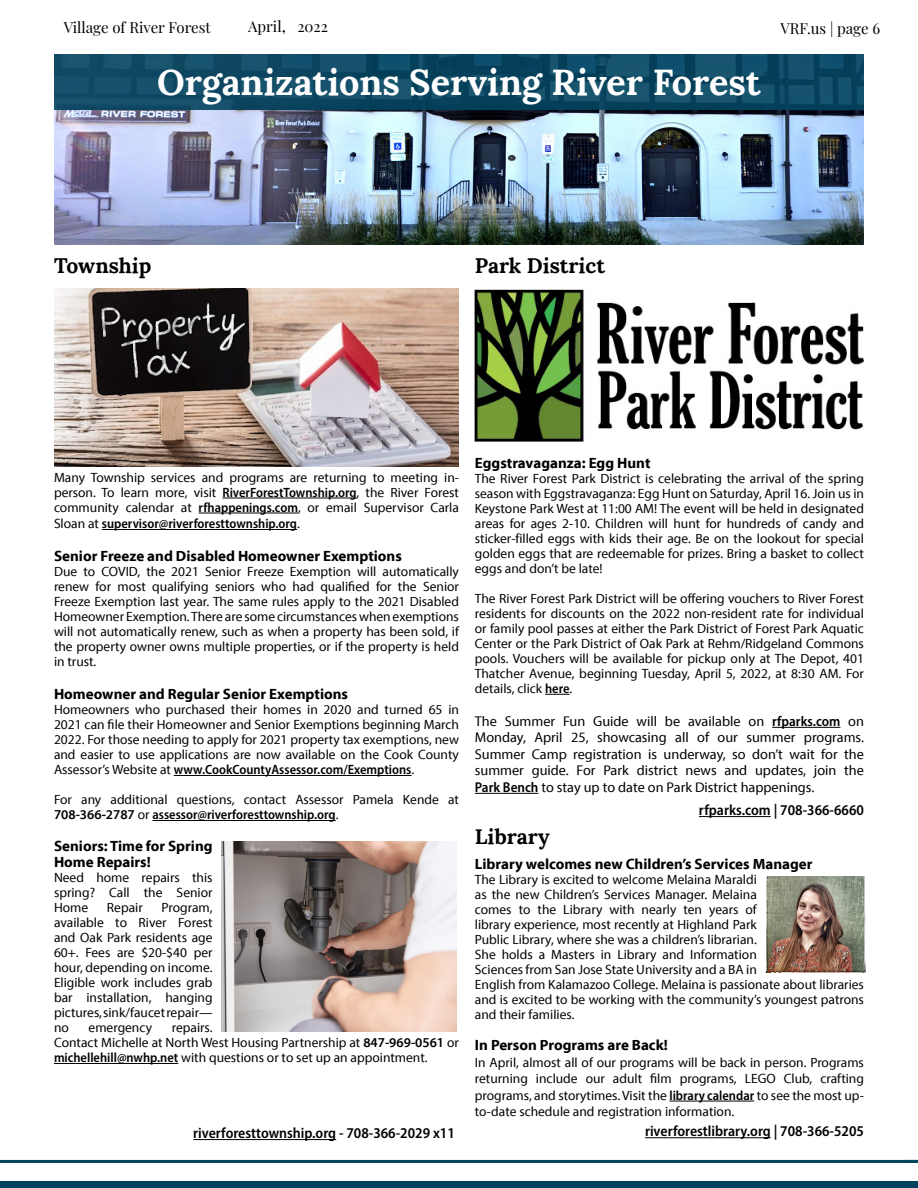
<style>
.page{position:relative;width:918px;height:1188px;background:#fff}
.page>*{position:absolute;margin:0;border:0;box-sizing:border-box;transform-origin:0 0}
.t1{font:700 36px "Lora";color:#fff}
.t2{font:700 21px "Lora";color:#000}
.t3{font:700 15px/16.5px "Myriad Pro";color:#000}
.t4{font:600 semi-condensed 15px "Myriad Pro";color:#000}
.t5{font:15px "Playfair Display";color:#000}
.t6{font:14.25px/16.5px "Myriad Pro";color:#000;text-align:justify}
.t7{font:13.5px/15px "Myriad Pro";color:#000;text-align:justify}
.t8{font:600 semi-condensed 13.5px "Myriad Pro";color:#000}
.s1{font-size:16.5px}
.s2{font-weight:600;font-stretch:semi-condensed}
.s3{font-weight:400;font-stretch:normal}
.s4{font-weight:600}
</style>
<div class="page">
<hr style="left:222px;top:498px;width:135px;height:1px;background:#000">
<hr style="left:199px;top:513px;width:99px;height:1px;background:#000">
<hr style="left:102px;top:529px;width:173px;height:1px;background:#000">
<svg style="left:275px;top:529px;width:22px;height:1px"></svg>
<hr style="left:174px;top:775px;width:238px;height:1px;background:#000">
<hr style="left:152px;top:820px;width:184px;height:1px;background:#000">
<hr style="left:54px;top:1063px;width:124px;height:1px;background:#000">
<img style="left:54px;top:109px;width:810px;height:135px">
<div style="left:54px;top:54px;width:810px;height:55px;background:linear-gradient(to right,#134c67,#0c4964)"></div>
<div style="left:0;top:1181px;width:918px;height:7px;background:#03435e"></div>
<hr style="left:0;top:1160px;width:918px;height:3px;background:#03435e">
<hr style="left:699px;top:816px;width:72px;height:1px;background:#000">
<hr style="left:193px;top:1139px;width:143px;height:1px;background:#000">
<hr style="left:645px;top:1137px;width:126px;height:1px;background:#000">
<hr style="left:669px;top:1101px;width:85px;height:1px;background:#000">
<img style="left:54px;top:288px;width:405px;height:178px">
<svg style="left:545px;top:694px;width:25px;height:1px"></svg>
<hr style="left:772px;top:727px;width:68px;height:1px;background:#000">
<hr style="left:475px;top:793px;width:63px;height:1px;background:#000">
<img style="left:475px;top:289px;width:389px;height:153px">
<img style="left:765px;top:876px;width:100px;height:96px">
<img style="left:221px;top:841px;width:236px;height:190px">
<p class="t5" style="left:248px;top:15px;width:39px">April<span class="s1">,</span></p>
<p class="t5" style="left:64px;top:15px;width:148px">Village of River Forest</p>
<p class="t5" style="left:297px;top:15px;width:32px">2022</p>
<p class="t5" style="left:780px;top:16px;width:101px">VRF.us | page 6</p>
<h1 class="t1" style="left:157px;top:52px;width:605px">Organizations Serving River Forest</h1>
<h2 class="t2" style="left:54px;top:248px;width:99px">Township</h2>
<h2 class="t2" style="left:475px;top:248px;width:132px">Park District</h2>
<p class="t7" style="left:54px;top:469px;width:407px">Many Township services and programs are returning to meeting in&shy;person. To learn more, visit <span class="s2">RiverForestTownship.org</span>, the River Forest community calendar at <span class="s2">rfhappenings.com</span>, or email Supervisor Carla</p>
<p class="t8" style="left:54px;top:515px;width:247px"><span class="s3">Sloan at</span> supervisor@riverforesttownship.org<span class="s3">.</span></p>
<p class="t3" style="left:54px;top:547px;width:349px">Senior Freeze and Disabled Homeowner Exemptions</p>
<p class="t7" style="left:54px;top:564px;width:407px">Due to COVID, the 2021 Senior Freeze Exemption will automatically renew for most qualifying seniors who had qualified for the Senior Freeze Exemption last year. The same rules apply to the 2021 Disabled Homeowner Exemption. There are some circumstances when exemptions will not automatically renew, such as when a property has been sold, if the property owner owns multiple properties, or if the property is held in trust.</p>
<p class="t3" style="left:54px;top:685px;width:296px">Homeowner and Regular Senior Exemptions</p>
<p class="t7" style="left:54px;top:702px;width:407px">Homeowners who purchased their homes in 2020 and turned 65 in 2021 can file their Homeowner and Senior Exemptions beginning March 2022. For those needing to apply for 2021 property tax exemptions, new and easier to use applications are now available on the Cook County Assessor’s Website at <span class="s2">www.CookCountyAssessor.com/Exemptions</span>.</p>
<p class="t7" style="left:54px;top:792px;width:406px">For any additional questions, contact Assessor Pamela Kende at<br><span class="s4">708-366-2787</span> or <span class="s2">assessor@riverforesttownship.org</span>.</p>
<p class="t3" style="left:54px;top:837px;width:160px">Seniors: Time for Spring<br>Home Repairs!</p>
<p class="t7" style="left:54px;top:870px;width:160px">Need home repairs this spring? Call the Senior Home</p>
<p class="t7" style="left:54px;top:900px;width:160px;text-indent:108px">Program, available to River Forest and Oak Park residents age 60+. Fees are $20-$40 per hour, depending on income.<br>Eligible work includes grab bar installation, hanging pictures, sink/faucet repair— no</p>
<p class="t7" style="left:107px;top:900px;width:37px">Repair</p>
<p class="t7" style="left:54px;top:1020px;width:407px;text-align:left;text-indent:118px">repairs.<br>Contact Michelle at North West Housing Partnership at <span class="s4">847-969-0561</span> or <span class="s2">michellehill@nwhp.net</span> with questions or to set up an appointment.</p>
<p class="t7" style="left:89px;top:1020px;width:65px">emergency</p>
<p class="t3" style="left:475px;top:454px;width:177px">Eggstravaganza: Egg Hunt</p>
<p class="t7" style="left:475px;top:471px;width:391px">The River Forest Park District is celebrating the arrival of the spring season with Eggstravaganza: Egg Hunt on Saturday, April 16. Join us in Keystone Park West at 11:00 AM! The event will be held in designated areas for ages 2-10. Children will hunt for hundreds of candy and sticker-filled eggs with kids their age. Be on the lookout for special golden eggs that are redeemable for prizes. Bring a basket to collect eggs and don’t be late!</p>
<p class="t7" style="left:475px;top:591px;width:391px">The River Forest Park District will be offering vouchers to River Forest residents for discounts on the 2022 non-resident rate for individual or family pool passes at either the Park District of Forest Park Aquatic Center or the Park District of Oak Park at Rehm/Ridgeland Commons pools. Vouchers will be available for pickup only at The Depot, 401<br>Thatcher Avenue, beginning Tuesday, April 5, 2022, at 8:30 AM. For details, click <span class="s2">here</span>.</p>
<p class="t6" style="left:475px;top:713px;width:391px">The Summer Fun Guide will be available on <span class="s2">rfparks.com</span> on Monday, April 25, showcasing all of our summer programs.<br>Summer Camp registration is underway, so don’t wait for the summer guide. For Park district news and updates, join the <span class="s2">Park Bench</span> to stay up to date on Park District happenings.</p>
<p class="t4" style="left:699px;top:801px;width:167px">rfparks.com | 708-366-6660</p>
<h2 class="t2" style="left:475px;top:818px;width:76px">Library</h2>
<p class="t3" style="left:475px;top:855px;width:339px">Library welcomes new Children’s Services Manager</p>
<p class="t7" style="left:475px;top:871px;width:391px;text-align:left">The Library is excited to welcome Melaina Maraldi<br>as the new Children’s Services Manager. Melaina<br>comes to the Library with nearly ten years of<br>library experience, most recently at Highland Park<br>Public Library, where she was a children’s librarian.<br>She holds a Masters in Library and Information<br>Sciences from San Jose State University and a BA in<br>English from Kalamazoo College. Melaina is passionate about libraries and is excited to be working with the community’s youngest patrons and their families.</p>
<p class="t3" style="left:475px;top:1036px;width:195px">In Person Programs are Back!</p>
<p class="t7" style="left:475px;top:1054px;width:391px;line-height:16.5px">In April, almost all of our programs will be back in person. Programs returning include our adult film programs, LEGO Club, crafting programs, and storytimes. Visit the <span class="s2">library calendar</span> to see the most up&shy;to-date schedule and registration information.</p>
<p class="t4" style="left:193px;top:1124px;width:263px">riverforesttownship.org - 708-366-2029 x11</p>
<p class="t4" style="left:645px;top:1122px;width:220px">riverforestlibrary.org | 708-366-5205</p>
</div>
